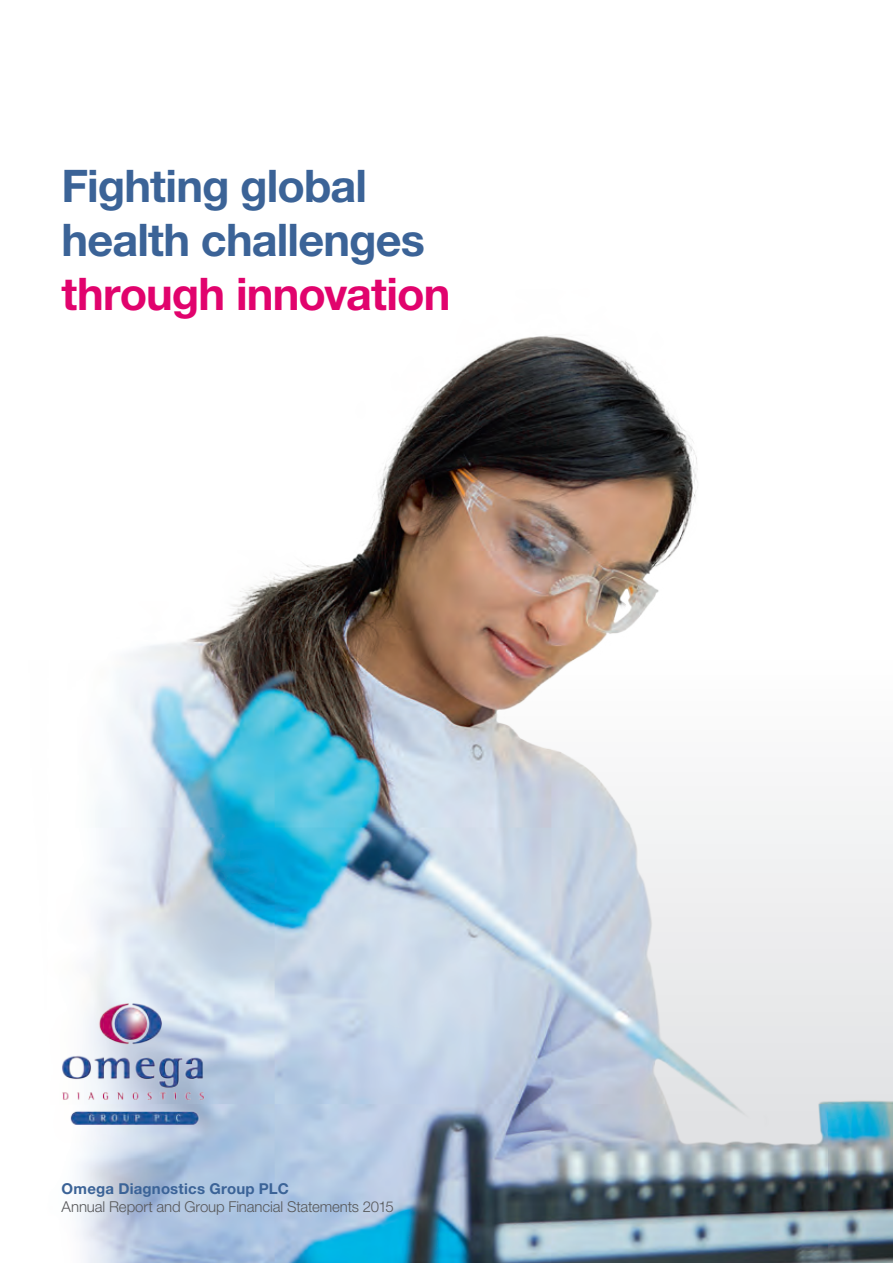
<style>
.page{position:relative;width:893px;height:1263px;background:#fff}
.page>*{position:absolute;margin:0;border:0;box-sizing:border-box;transform-origin:0 0}
.t1{font:700 45px/54px "Helvetica Neue LT Std";letter-spacing:-.02em;color:#3b6397}
.t2{font:700 45px "Helvetica Neue LT Std";letter-spacing:-.02em;color:#e1036d}
.t3{font:300 15px "Helvetica Neue LT Std";letter-spacing:-.01em;color:#57585a}
.t4{font:700 15px "Helvetica Neue LT Std";letter-spacing:.015em;color:#3b6397}
</style>
<div class="page">
<img style="left:79px;top:336px;width:814px;height:927px">
<img style="left:62px;top:1003px;width:142px;height:122px">
<h1 class="t1" style="left:62px;top:158px;width:365px">Fighting global health challenges</h1>
<h1 class="t2" style="left:62px;top:266px;width:390px">through innovation</h1>
<p class="t4" style="left:62px;top:1179px;width:229px">Omega Diagnostics Group PLC</p>
<p class="t3" style="left:62px;top:1197px;width:334px">Annual Report and Group Financial Statements 2015</p>
</div>
